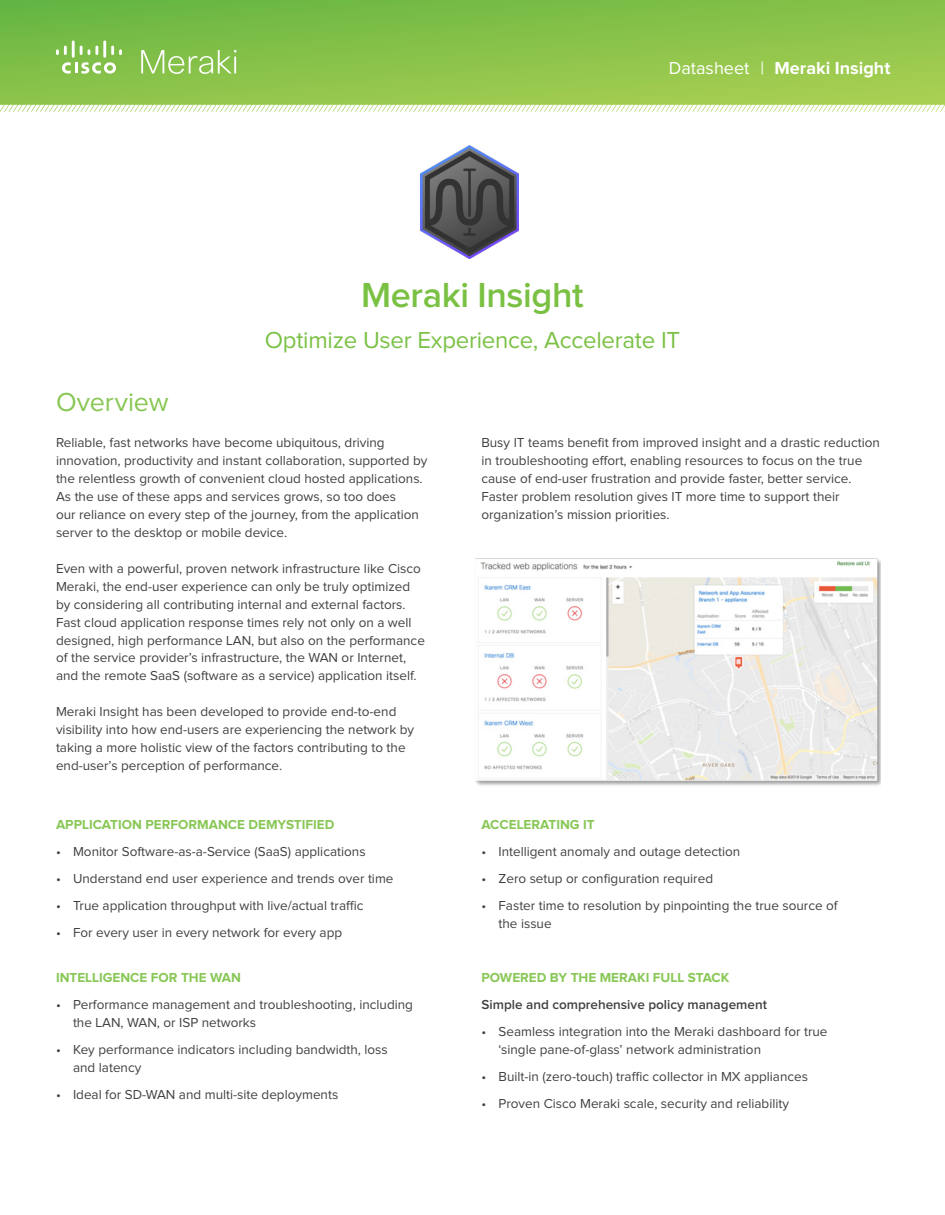
<style>
.page{position:relative;width:945px;height:1215px;background:#fff}
.page>*{position:absolute;margin:0;border:0;box-sizing:border-box;transform-origin:0 0}
.t1{font:600 36px "Proxima Nova";letter-spacing:-.01em;color:#7ac143}
.t2{font:27px "Proxima Nova";letter-spacing:-.005em;color:#88c755}
.t3{font:24px "Proxima Nova";letter-spacing:-.01em;color:#7ac144}
.t4{font:700 18px "Proxima Nova";color:#fff}
.t5{font:13.5px/18px "Proxima Nova";color:#414042}
.t6{font:700 13.5px "Proxima Nova";color:#88c755}
.t7{font:600 13.5px "Proxima Nova";color:#414042}
.s1{font-weight:400}
</style>
<div class="page">
<svg style="left:0;top:0;width:945px;height:112px;background:#8fc554"></svg>
<svg style="left:62px;top:62px;width:54px;height:12px"></svg>
<svg style="left:56px;top:46px;width:11px;height:9px"></svg>
<hr style="left:72px;top:41px;width:3px;height:17px;background:#fff">
<svg style="left:80px;top:46px;width:18px;height:9px"></svg>
<hr style="left:103px;top:41px;width:3px;height:17px;background:#fff">
<svg style="left:111px;top:46px;width:11px;height:9px"></svg>
<svg style="left:141px;top:50px;width:95px;height:24px;background:#9fce72"></svg>
<img style="left:475px;top:558px;width:405px;height:228px">
<img style="left:421px;top:145px;width:98px;height:114px">
<h1 class="t1" style="left:361px;top:279px;width:224px">Meraki Insight</h1>
<h3 class="t4" style="left:669px;top:60px;width:223px"><span class="s1">Datasheet |</span> Meraki Insight</h3>
<h2 class="t2" style="left:56px;top:389px;width:114px">Overview</h2>
<h3 class="t3" style="left:265px;top:329px;width:417px">Optimize User Experience, Accelerate IT</h3>
<p class="t5" style="left:56px;top:434px;width:373px">Reliable, fast networks have become ubiquitous, driving innovation, productivity and instant collaboration, supported by the relentless growth of convenient cloud hosted applications.<br>As the use of these apps and services grows, so too does<br>our reliance on every step of the journey, from the application server to the desktop or mobile device.</p>
<p class="t5" style="left:56px;top:560px;width:370px">Even with a powerful, proven network infrastructure like Cisco Meraki, the end-user experience can only be truly optimized by considering all contributing internal and external factors.<br>Fast cloud application response times rely not only on a well designed, high performance LAN, but also on the performance of the service provider’s infrastructure, the WAN or Internet, and the remote SaaS (software as a service) application itself.</p>
<p class="t5" style="left:56px;top:704px;width:360px">Meraki Insight has been developed to provide end-to-end visibility into how end-users are experiencing the network by taking a more holistic view of the factors contributing to the end-user’s perception of performance.</p>
<p class="t6" style="left:56px;top:818px;width:280px">APPLICATION PERFORMANCE DEMYSTIFIED</p>
<p class="t5" style="left:56px;top:843px;width:311px">• Monitor Software-as-a-Service (SaaS) applications</p>
<p class="t5" style="left:56px;top:870px;width:339px">• Understand end user experience and trends over time</p>
<p class="t5" style="left:56px;top:897px;width:309px">• True application throughput with live/actual traffic</p>
<p class="t5" style="left:56px;top:924px;width:288px">• For every user in every network for every app</p>
<p class="t6" style="left:56px;top:971px;width:187px">INTELLIGENCE FOR THE WAN</p>
<p class="t5" style="left:73px;top:996px;width:341px;text-indent:-17px">• Performance management and troubleshooting, including the LAN, WAN, or ISP networks</p>
<p class="t5" style="left:73px;top:1041px;width:316px;text-indent:-17px">• Key performance indicators including bandwidth, loss and latency</p>
<p class="t5" style="left:56px;top:1086px;width:284px">• Ideal for SD-WAN and multi-site deployments</p>
<p class="t5" style="left:481px;top:434px;width:400px">Busy IT teams benefit from improved insight and a drastic reduction in troubleshooting effort, enabling resources to focus on the true cause of end-user frustration and provide faster, better service.<br>Faster problem resolution gives IT more time to support their organization’s mission priorities.</p>
<p class="t6" style="left:481px;top:818px;width:115px">ACCELERATING IT</p>
<p class="t5" style="left:481px;top:843px;width:260px">• Intelligent anomaly and outage detection</p>
<p class="t5" style="left:481px;top:870px;width:233px">• Zero setup or configuration required</p>
<p class="t5" style="left:499px;top:897px;width:341px;text-indent:-17px">• Faster time to resolution by pinpointing the true source of the issue</p>
<p class="t6" style="left:481px;top:971px;width:249px">POWERED BY THE MERAKI FULL STACK</p>
<p class="t7" style="left:481px;top:998px;width:287px">Simple and comprehensive policy management</p>
<p class="t5" style="left:499px;top:1023px;width:331px;text-indent:-17px">• Seamless integration into the Meraki dashboard for true ‘single pane-of-glass’ network administration</p>
<p class="t5" style="left:481px;top:1068px;width:328px">• Built-in (zero-touch) traffic collector in MX appliances</p>
<p class="t5" style="left:481px;top:1095px;width:309px">• Proven Cisco Meraki scale, security and reliability</p>
</div>
